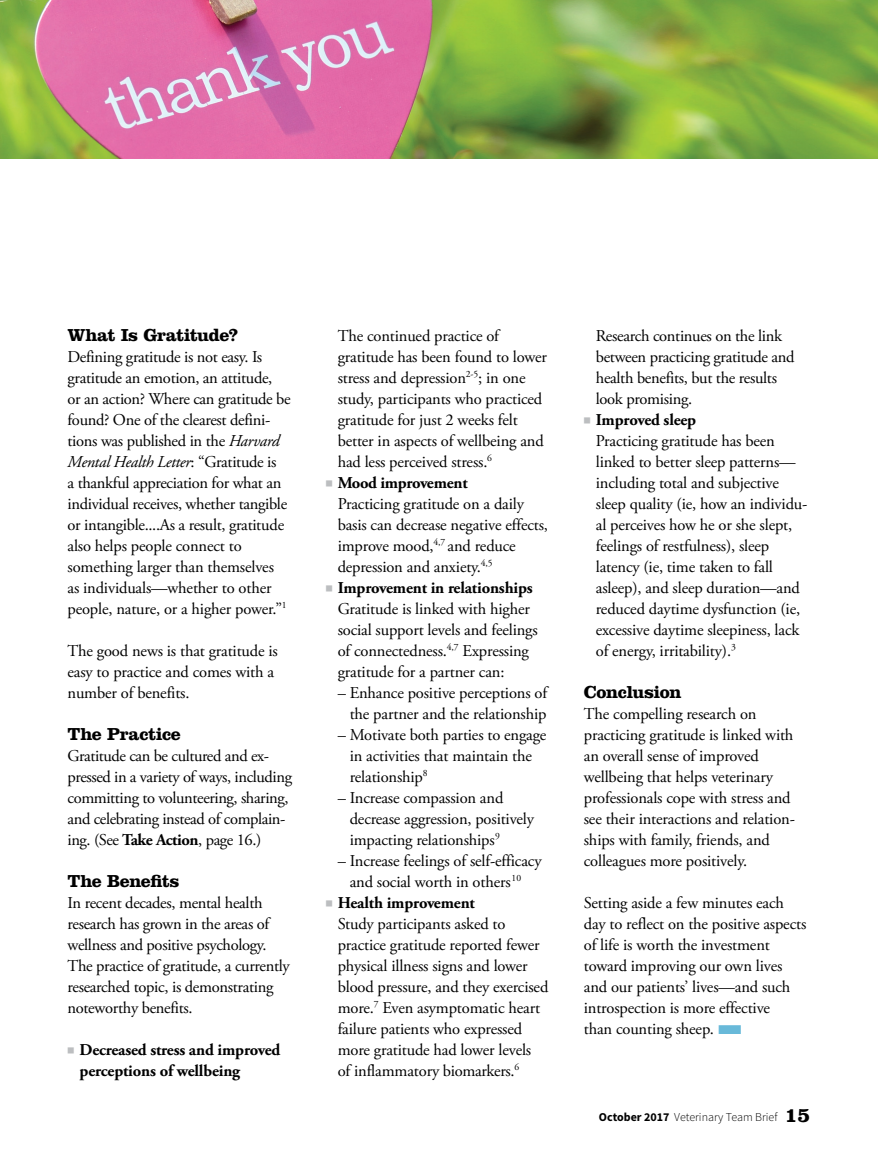
<style>
.page{position:relative;width:878px;height:1175px;background:#fff}
.page>*{position:absolute;margin:0;border:0;box-sizing:border-box;transform-origin:0 0}
.t1{font:700 18px "Clarendon LT Std";letter-spacing:-.025em;color:#000}
.t2{font:16.5px/21px "Adobe Garamond Pro";letter-spacing:-.01em;color:#000}
.t3{font:700 16.5px/21px "Adobe Garamond Pro";letter-spacing:-.01em;color:#000}
.t4{font:300 12px "Source Sans Pro";color:#000}
.s1{font-style:italic}
.s2{font-weight:700}
.s3{color:#68b9d9}
.s4{font-family:"Clarendon LT Std";font-weight:700;font-size:21px}
</style>
<div class="page">
<img style="left:0;top:0;width:878px;height:159px">
<p class="t1" style="left:68px;top:324px;width:172px">What Is Gratitude?</p>
<p class="t2" style="left:68px;top:346px;width:225px">Defining gratitude is not easy. Is gratitude an emotion, an attitude,<br>or an action? Where can gratitude be found? One of the clearest defini&shy;tions was published in the <span class="s1">Harvard Mental Health Letter</span>: “Gratitude is<br>a thankful appreciation for what an individual receives, whether tangible or intangible....As a result, gratitude also helps people connect to something larger than themselves<br>as individuals—whether to other people, nature, or a higher power.”<sup>1</sup></p>
<p class="t2" style="left:68px;top:640px;width:212px">The good news is that gratitude is easy to practice and comes with a number of benefits.</p>
<p class="t1" style="left:68px;top:723px;width:115px">The Practice</p>
<p class="t2" style="left:68px;top:745px;width:226px">Gratitude can be cultured and ex&shy;pressed in a variety of ways, including committing to volunteering, sharing, and celebrating instead of complain&shy;ing. (See <span class="s2">Take Action</span>, page 16.)</p>
<p class="t1" style="left:68px;top:870px;width:114px">The Benefits</p>
<p class="t2" style="left:68px;top:892px;width:224px">In recent decades, mental health research has grown in the areas of wellness and positive psychology.<br>The practice of gratitude, a currently researched topic, is demonstrating noteworthy benefits.</p>
<p class="t3" style="left:79px;top:1039px;width:202px">Decreased stress and improved perceptions of wellbeing</p>
<p class="t2" style="left:337px;top:325px;width:211px">The continued practice of gratitude has been found to lower stress and depression<sup>2-5</sup>; in one study, participants who practiced gratitude for just 2 weeks felt better in aspects of wellbeing and had less perceived stress.<sup>6<br></sup><span class="s2">Mood improvement</span></p>
<p class="t2" style="left:337px;top:493px;width:212px">Practicing gratitude on a daily basis can decrease negative effects, improve mood,<sup>4,7</sup> and reduce depression and anxiety.<sup>4,5<br></sup><span class="s2">Improvement in relationships</span></p>
<p class="t2" style="left:337px;top:598px;width:202px">Gratitude is linked with higher social support levels and feelings of connectedness.<sup>4,7</sup> Expressing gratitude for a partner can:</p>
<p class="t2" style="left:338px;top:682px;width:211px;text-align:right">– Enhance positive perceptions of the partner and the relationship</p>
<p class="t2" style="left:350px;top:724px;width:198px;text-indent:-12px">– Motivate both parties to engage in activities that maintain the relationship<sup>8</sup></p>
<p class="t2" style="left:350px;top:787px;width:186px;text-indent:-12px">– Increase compassion and decrease aggression, positively impacting relationships<sup>9</sup></p>
<p class="t2" style="left:338px;top:850px;width:205px">– Increase feelings of self-efficacy</p>
<p class="t2" style="left:350px;top:871px;width:173px">and social worth in others <sup>10</sup></p>
<p class="t3" style="left:337px;top:892px;width:139px">Health improvement</p>
<p class="t2" style="left:337px;top:913px;width:212px">Study participants asked to practice gratitude reported fewer physical illness signs and lower blood pressure, and they exercised more.<sup>7</sup> Even asymptomatic heart failure patients who expressed more gratitude had lower levels<br>of inflammatory biomarkers.<sup>6</sup></p>
<p class="t2" style="left:595px;top:325px;width:200px">Research continues on the link between practicing gratitude and health benefits, but the results look promising.</p>
<p class="t3" style="left:595px;top:409px;width:102px">Improved sleep</p>
<p class="t2" style="left:595px;top:430px;width:213px">Practicing gratitude has been linked to better sleep patterns— including total and subjective sleep quality (ie, how an individu&shy;al perceives how he or she slept, feelings of restfulness), sleep latency (ie, time taken to fall asleep), and sleep duration—and reduced daytime dysfunction (ie, excessive daytime sleepiness, lack of energy, irritability).<sup>3</sup></p>
<p class="t1" style="left:584px;top:681px;width:99px">Conclusion</p>
<p class="t2" style="left:584px;top:703px;width:213px">The compelling research on practicing gratitude is linked with an overall sense of improved wellbeing that helps veterinary professionals cope with stress and see their interactions and relation&shy;ships with family, friends, and colleagues more positively.</p>
<p class="t2" style="left:584px;top:892px;width:224px">Setting aside a few minutes each day to reflect on the positive aspects of life is worth the investment toward improving our own lives and our patients’ lives—and such introspection is more effective<br>than counting sheep. <span class="s3">■</span></p>
<p class="t4" style="left:599px;top:1109px;width:213px"><span class="s2">October 2017</span> Veterinary Team Brief <span class="s4">15</span></p>
</div>
